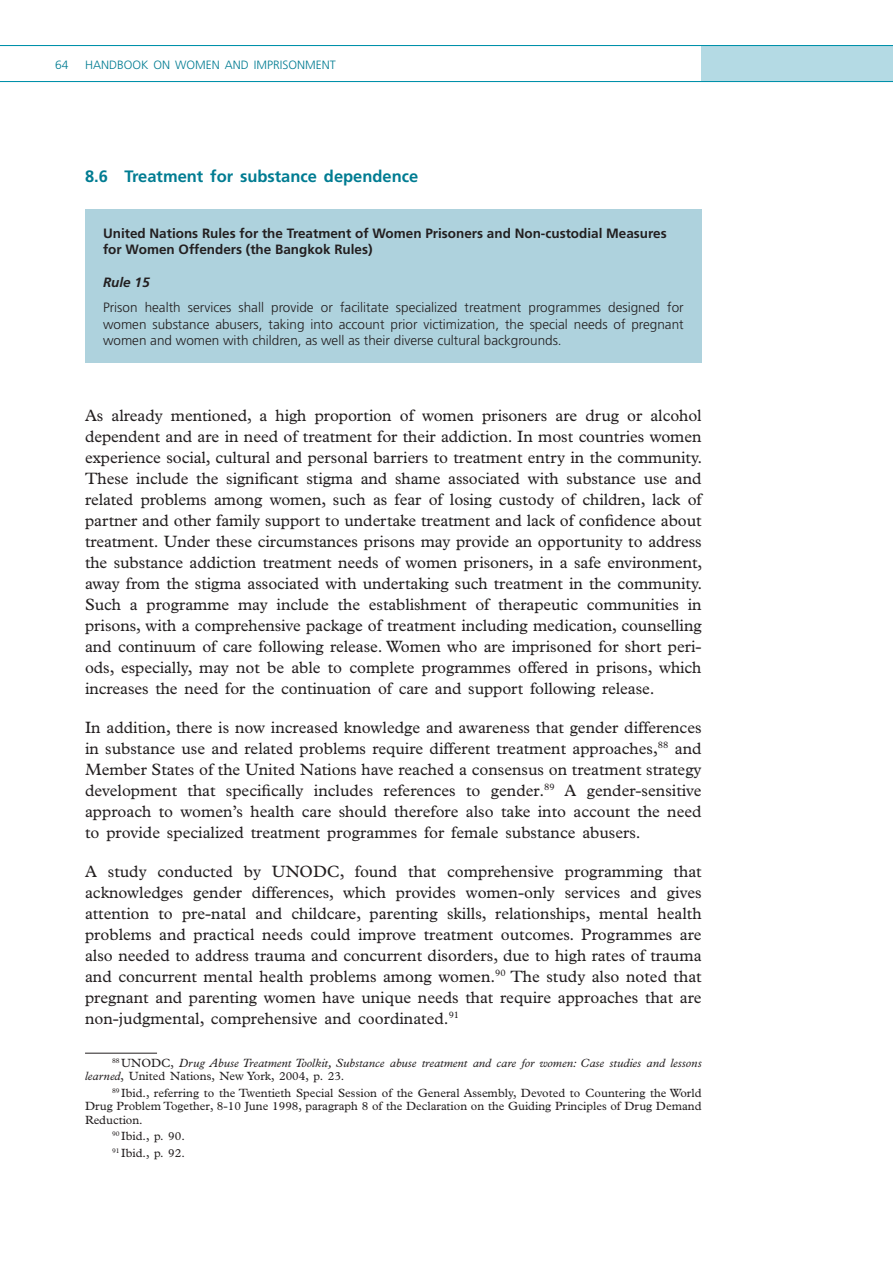
<style>
.page{position:relative;width:893px;height:1263px;background:#fff}
.page>*{position:absolute;margin:0;border:0;box-sizing:border-box;transform-origin:0 0}
.t1{font:16.5px/21px "Plantin Std";color:#231f20;text-align:justify}
.t2{font:700 16.5px "Frutiger LT Std";color:#007c92}
.t3{font:300 13.5px/16.5px "Frutiger LT Std";color:#231f20;text-align:justify}
.t4{font:700 13.5px/16.5px "Frutiger LT Std";color:#231f20}
.t5{font:italic 700 13.5px "Frutiger LT Std";color:#231f20}
.t6{font:12px/13.5px "Plantin Std";color:#231f20;text-align:justify}
.t7{font:italic 12px/13.5px "Plantin Std";color:#231f20}
.t8{font:300 12px "Frutiger LT Std";color:#007c92}
.s1{font-style:normal}
</style>
<div class="page">
<div style="left:702px;top:45px;width:191px;height:36px;background:#b4dae4"></div>
<hr style="left:0;top:45px;width:893px;height:1px;background:#0091aa">
<hr style="left:0;top:81px;width:893px;height:1px;background:#0091aa">
<div style="left:85px;top:209px;width:617px;height:154px;background:#aed2dd"></div>
<hr style="left:85px;top:1053px;width:72px;height:1px;background:#231f20">
<p class="t8" style="left:55px;top:58px;width:15px">64</p>
<p class="t8" style="left:85px;top:58px;width:252px">HANDBOOK ON WOMEN AND IMPRISONMENT</p>
<p class="t2" style="left:85px;top:167px;width:335px">8.6 Treatment for substance dependence</p>
<p class="t4" style="left:103px;top:225px;width:565px">United Nations Rules for the Treatment of Women Prisoners and Non-custodial Measures for Women Offenders (the Bangkok Rules)</p>
<p class="t5" style="left:103px;top:274px;width:48px">Rule 15</p>
<p class="t3" style="left:103px;top:299px;width:582px">Prison health services shall provide or facilitate specialized treatment programmes designed for women substance abusers, taking into account prior victimization, the special needs of pregnant women and women with children, as well as their diverse cultural backgrounds.</p>
<p class="t1" style="left:85px;top:405px;width:619px">As already mentioned, a high proportion of women prisoners are drug or alcohol dependent and are in need of treatment for their addiction. In most countries women experience social, cultural and personal barriers to treatment entry in the community.<br>These include the significant stigma and shame associated with substance use and related problems among women, such as fear of losing custody of children, lack of partner and other family support to undertake treatment and lack of confidence about treatment. Under these circumstances prisons may provide an opportunity to address the substance addiction treatment needs of women prisoners, in a safe environment, away from the stigma associated with undertaking such treatment in the community.<br>Such a programme may include the establishment of therapeutic communities in prisons, with a comprehensive package of treatment including medication, counselling and continuum of care following release. Women who are imprisoned for short peri&shy;ods, especially, may not be able to complete programmes offered in prisons, which increases the need for the continuation of care and support following release.</p>
<p class="t1" style="left:85px;top:717px;width:618px">In addition, there is now increased knowledge and awareness that gender differences in substance use and related problems require different treatment approaches,<sup>88</sup> and Member States of the United Nations have reached a consensus on treatment strategy development that specifically includes references to gender.<sup>89</sup> A gender-sensitive approach to women’s health care should therefore also take into account the need to provide specialized treatment programmes for female substance abusers.</p>
<p class="t1" style="left:85px;top:861px;width:618px">A study conducted by UNODC, found that comprehensive programming that acknowledges gender differences, which provides women-only services and gives attention to pre-natal and childcare, parenting skills, relationships, mental health problems and practical needs could improve treatment outcomes. Programmes are also needed to address trauma and concurrent disorders, due to high rates of trauma and concurrent mental health problems among women.<sup>90</sup> The study also noted that pregnant and parenting women have unique needs that require approaches that are non-judgmental, comprehensive and coordinated.<sup>91</sup></p>
<p class="t7" style="left:85px;top:1056px;width:618px;text-indent:27px"><sup>88</sup> <span class="s1">UNODC,</span> Drug Abuse Treatment Toolkit, Substance abuse treatment and care for women: Case studies and lessons learned<span class="s1">, United Nations, New York, 2004, p. 23.</span></p>
<p class="t6" style="left:85px;top:1086px;width:618px;text-indent:27px"><sup>89</sup> Ibid., referring to the Twentieth Special Session of the General Assembly, Devoted to Countering the World Drug Problem Together, 8-10 June 1998, paragraph 8 of the Declaration on the Guiding Principles of Drug Demand Reduction.</p>
<p class="t6" style="left:112px;top:1128px;width:75px;line-height:16.5px"><sup>90</sup> Ibid., p. 90.<br><sup>91</sup> Ibid., p. 92.</p>
</div>
